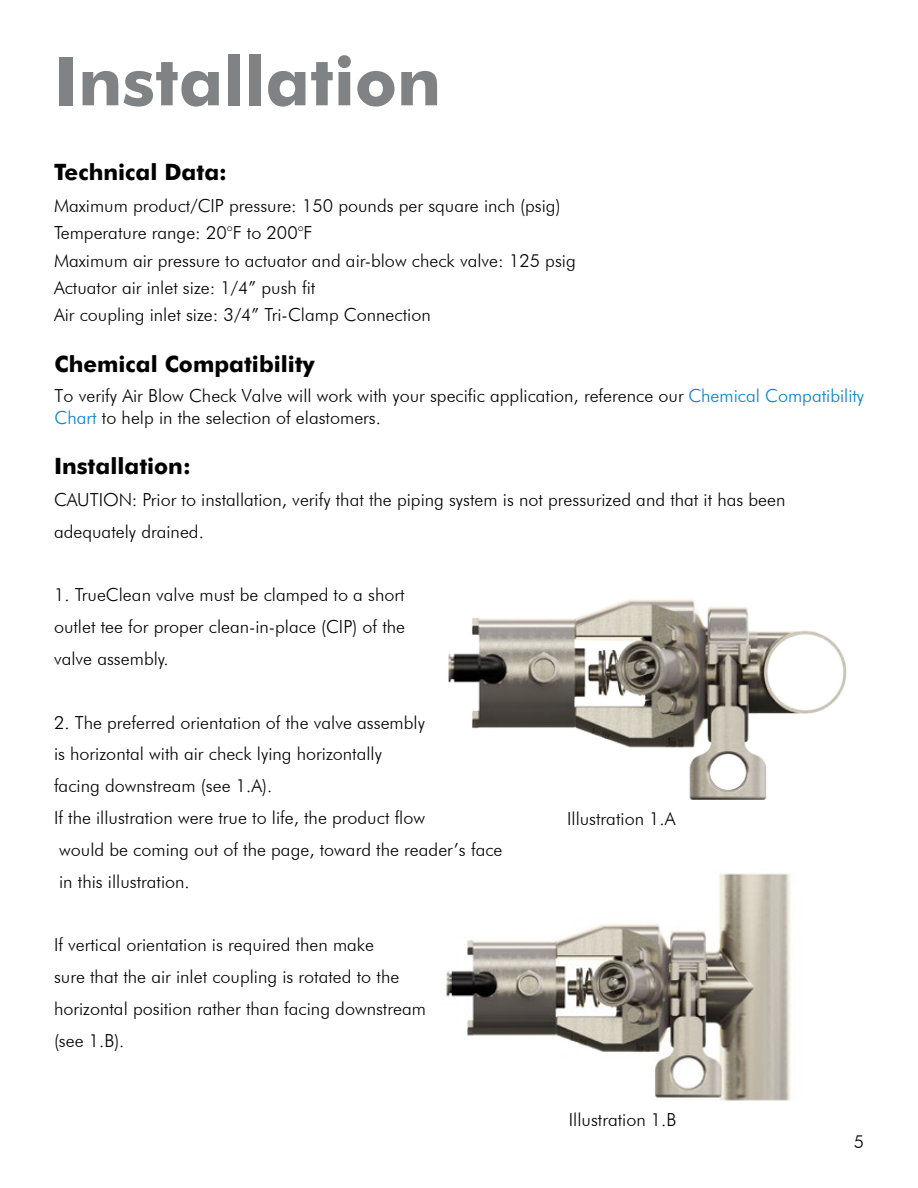
<style>
.page{position:relative;width:918px;height:1188px;background:#fff}
.page>*{position:absolute;margin:0;border:0;box-sizing:border-box;transform-origin:0 0}
.t1{font:700 67.5px "Futura BT";color:#808386}
.t2{font:700 22.5px "Futura BT";color:#000}
.t3{font:300 18px/31.8px "Futura BT";color:#000}
.s1{color:#007fc9}
</style>
<div class="page">
<img style="left:446px;top:873px;width:345px;height:228px">
<img style="left:448px;top:599px;width:399px;height:201px">
<h1 class="t1" style="left:54px;top:40px;width:389px">Installation</h1>
<p class="t2" style="left:54px;top:159px;width:175px">Technical Data:</p>
<p class="t3" style="left:54px;top:192px;width:523px;line-height:27.3px">Maximum product/CIP pressure: 150 pounds per square inch (psig)<br>Temperature range: 20°F to 200°F<br>Maximum air pressure to actuator and air-blow check valve: 125 psig Actuator air inlet size: 1/4” push fit<br>Air coupling inlet size: 3/4” Tri-Clamp Connection</p>
<p class="t2" style="left:55px;top:350px;width:262px">Chemical Compatibility</p>
<p class="t3" style="left:55px;top:385px;width:811px;line-height:21.6px">To verify Air Blow Check Valve will work with your specific application, reference our <span class="s1">Chemical Compatibility<br>Chart</span> to help in the selection of elastomers .</p>
<p class="t2" style="left:54px;top:453px;width:138px">Installation:</p>
<p class="t3" style="left:54px;top:484px;width:733px">CAUTION: Prior to installation, verify that the piping system is not pressurized and that it has been adequately drained .</p>
<p class="t3" style="left:54px;top:579px;width:353px;text-align:justify">1 . TrueClean valve must be clamped to a short outlet tee for proper clean-in-place (CIP) of the valve assembly .</p>
<p class="t3" style="left:54px;top:706px;width:450px">2 . The preferred orientation of the valve assembly<br>is horizontal with air check lying horizontally<br>facing downstream (see 1 .A) .<br>If the illustration were true to life, the product flow<br>would be coming out of the page, toward the reader’s face in this illustration .</p>
<p class="t3" style="left:54px;top:929px;width:374px">If vertical orientation is required then make<br>sure that the air inlet coupling is rotated to the horizontal position rather than facing downstream (see 1 .B) .</p>
<p class="t3" style="left:567px;top:803px;width:110px">Illustration 1 .A</p>
<p class="t3" style="left:569px;top:1103px;width:109px">Illustration 1 .B</p>
<p class="t3" style="left:854px;top:1126px;width:12px">5</p>
</div>
